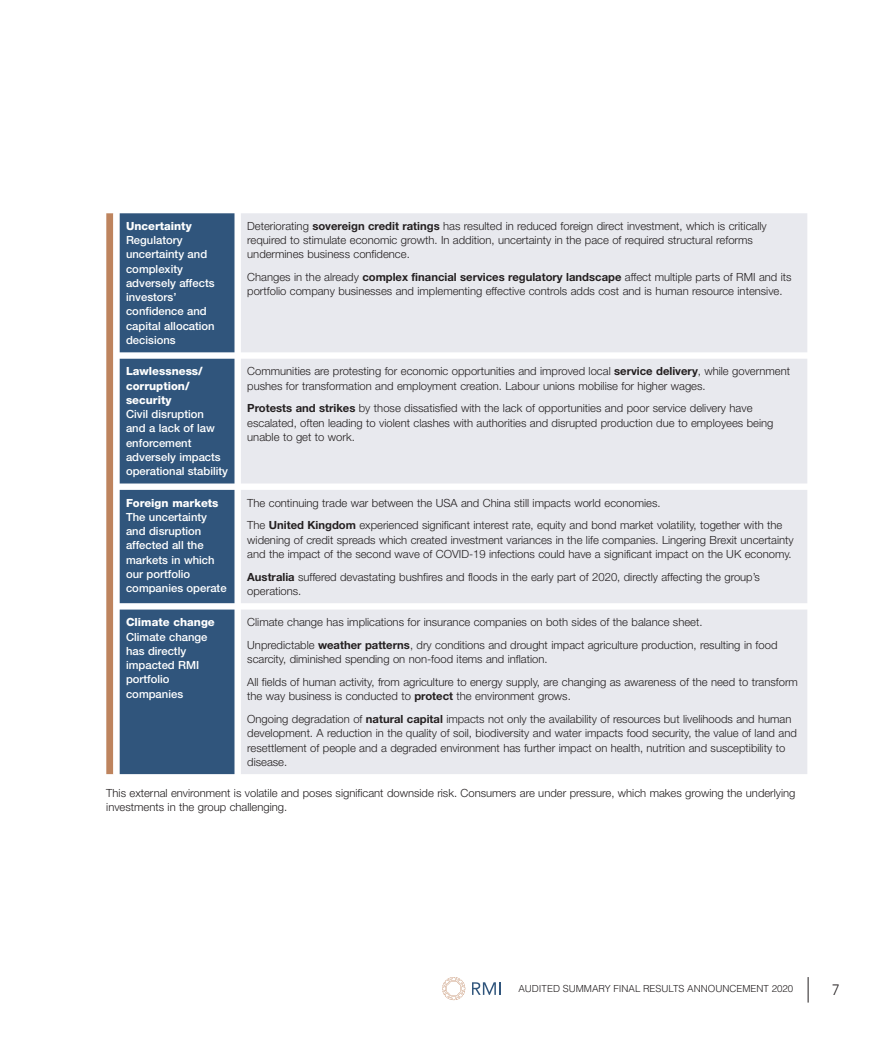
<style>
.page{position:relative;width:893px;height:1063px;background:#fff}
.page>*{position:absolute;margin:0;border:0;box-sizing:border-box;transform-origin:0 0}
.t1{font:300 15px "Avenir";color:#231f20}
.t2{font:300 11.25px/14.2px "Helvetica Neue LT Std";color:#231f20}
.t3{font:500 11.25px/14.2px "Helvetica Neue LT Std";color:#fff}
.t4{font:800 11.25px/14.2px "Helvetica Neue LT Std";color:#fff}
.t5{font:300 9.75px "Helvetica LT Std";color:#231f20}
.s1{font-weight:700}
</style>
<div class="page">
<svg style="left:442px;top:977px;width:23px;height:23px"></svg>
<svg style="left:472px;top:982px;width:28px;height:13px"></svg>
<svg style="left:808px;top:977px;width:1px;height:26px"></svg>
<svg style="left:106px;top:213px;width:14px;height:561px"></svg>
<div style="left:120px;top:213px;width:114px;height:561px;background:#30557c"></div>
<div style="left:241px;top:213px;width:566px;height:561px;background:#e8e9ee"></div>
<p class="t4" style="left:126px;top:219px;width:67px">Uncertainty</p>
<p class="t3" style="left:126px;top:233px;width:90px">Regulatory uncertainty and complexity adversely affects investors’ confidence and capital allocation decisions</p>
<p class="t4" style="left:126px;top:364px;width:78px">Lawlessness/ corruption/ security</p>
<p class="t3" style="left:126px;top:407px;width:104px">Civil disruption<br>and a lack of law enforcement adversely impacts operational stability</p>
<p class="t4" style="left:126px;top:495px;width:94px">Foreign markets</p>
<p class="t3" style="left:126px;top:510px;width:102px">The uncertainty and disruption affected all the markets in which our portfolio companies operate</p>
<p class="t2" style="left:247px;top:219px;width:521px">Deteriorating <span class="s1">sovereign credit ratings</span> has resulted in reduced foreign direct investment, which is critically required to stimulate economic growth. In addition, uncertainty in the pace of required structural reforms undermines business confidence.</p>
<p class="t2" style="left:247px;top:270px;width:546px">Changes in the already <span class="s1">complex financial services regulatory landscape</span> affect multiple parts of RMI and its portfolio company businesses and implementing effective controls adds cost and is human resource intensive.</p>
<p class="t2" style="left:247px;top:364px;width:544px">Communities are protesting for economic opportunities and improved local <span class="s1">service delivery</span>, while government pushes for transformation and employment creation. Labour unions mobilise for higher wages.</p>
<p class="t2" style="left:247px;top:401px;width:528px"><span class="s1">Protests and strikes</span> by those dissatisfied with the lack of opportunities and poor service delivery have escalated, often leading to violent clashes with authorities and disrupted production due to employees being unable to get to work.</p>
<p class="t2" style="left:247px;top:491px;width:537px;line-height:22.8px">The continuing trade war between the USA and China still impacts world economies.<br>The <span class="s1">United Kingdom</span> experienced significant interest rate, equity and bond market volatility, together with the</p>
<p class="t2" style="left:247px;top:532px;width:548px">widening of credit spreads which created investment variances in the life companies. Lingering Brexit uncertainty and the impact of the second wave of COVID-19 infections could have a significant impact on the UK economy.</p>
<p class="t2" style="left:247px;top:569px;width:514px"><span class="s1">Australia</span> suffered devastating bushfires and floods in the early part of 2020, directly affecting the group’s operations.</p>
<p class="t4" style="left:126px;top:615px;width:90px">Climate change</p>
<p class="t3" style="left:126px;top:629px;width:83px">Climate change has directly impacted RMI portfolio companies</p>
<p class="t2" style="left:247px;top:611px;width:532px;line-height:22.8px">Climate change has implications for insurance companies on both sides of the balance sheet.<br>Unpredictable <span class="s1">weather patterns</span>, dry conditions and drought impact agriculture production, resulting in food</p>
<p class="t2" style="left:247px;top:648px;width:552px;line-height:22.8px">scarcity, diminished spending on non-food items and inflation.<br>All fields of human activity, from agriculture to energy supply, are changing as awareness of the need to transform</p>
<p class="t2" style="left:247px;top:685px;width:546px;line-height:22.8px">the way business is conducted to <span class="s1">protect</span> the environment grows.<br>Ongoing degradation of <span class="s1">natural capital</span> impacts not only the availability of resources but livelihoods and human</p>
<p class="t2" style="left:247px;top:726px;width:551px">development. A reduction in the quality of soil, biodiversity and water impacts food security, the value of land and resettlement of people and a degraded environment has further impact on health, nutrition and susceptibility to disease.</p>
<p class="t2" style="left:106px;top:786px;width:691px">This external environment is volatile and poses significant downside risk. Consumers are under pressure, which makes growing the underlying investments in the group challenging.</p>
<p class="t5" style="left:518px;top:983px;width:277px">AUDITED SUMMARY FINAL RESULTS ANNOUNCEMENT 2020</p>
<h1 class="t1" style="left:832px;top:981px;width:9px">7</h1>
</div>
